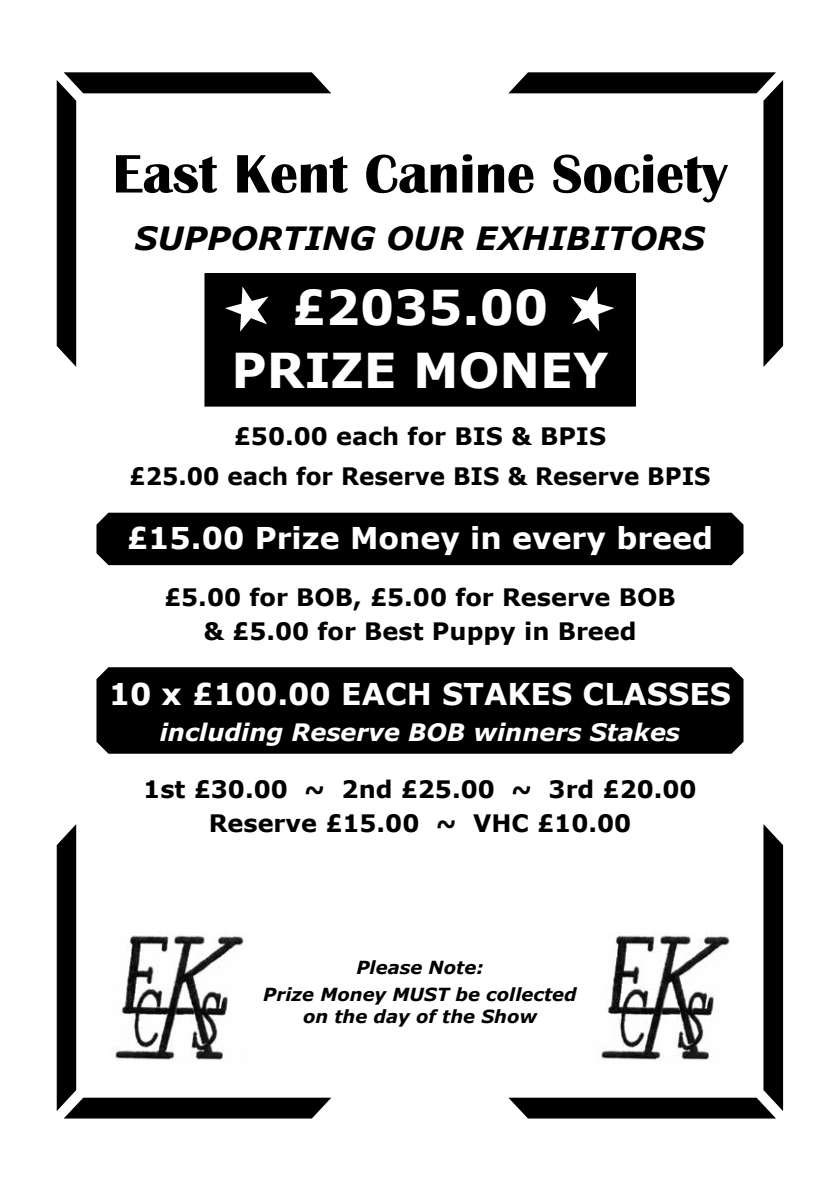
<style>
.page{position:relative;width:840px;height:1191px;background:#fff}
.page>*{position:absolute;margin:0;border:0;box-sizing:border-box;transform-origin:0 0}
.t1{font:700 56px "Britannic";color:#000}
.t2{font:700 48px/63.4px "Verdana";color:#fff;text-align:center}
.t3{font:italic 700 32px "Verdana";color:#000}
.t4{font:700 30px "Verdana";color:#fff}
.t5{font:700 24px/34.4px "Verdana";color:#000;text-align:center}
.t6{font:italic 700 24px "Verdana";color:#fff}
.t7{font:italic 700 18px/27.2px "Verdana";color:#000;text-align:center}
</style>
<div class="page">
<div style="left:96px;top:512px;width:648px;height:54px;background:#000"></div>
<div style="left:96px;top:667px;width:648px;height:87px;background:#000"></div>
<div style="left:205px;top:274px;width:430px;height:132px;background:#000"></div>
<div style="left:204px;top:273px;width:431px;height:133px;border:1px solid #000"></div>
<svg style="left:57px;top:824px;width:274px;height:294px"></svg>
<svg style="left:508px;top:824px;width:274px;height:294px"></svg>
<img style="left:107px;top:933px;width:141px;height:130px">
<img style="left:591px;top:933px;width:141px;height:130px">
<svg style="left:57px;top:72px;width:274px;height:295px"></svg>
<svg style="left:508px;top:72px;width:274px;height:295px"></svg>
<h1 class="t1" style="left:113px;top:142px;width:615px">East Kent Canine Society</h1>
<h3 class="t3" style="left:135px;top:218px;width:571px">SUPPORTING OUR EXHIBITORS</h3>
<h2 class="t2" style="left:231px;top:274px;width:378px">£2035.00<br>PRIZE MONEY</h2>
<p class="t5" style="left:129px;top:415px;width:582px;line-height:40.2px">£50.00 each for BIS &amp; BPIS<br>£25.00 each for Reserve BIS &amp; Reserve BPIS</p>
<p class="t4" style="left:127px;top:519px;width:587px">£15.00 Prize Money in every breed</p>
<p class="t5" style="left:164px;top:579px;width:513px">£5.00 for BOB, £5.00 for Reserve BOB &amp; £5.00 for Best Puppy in Breed</p>
<p class="t4" style="left:109px;top:674px;width:623px">10 x £100.00 EACH STAKES CLASSES</p>
<p class="t6" style="left:160px;top:716px;width:521px">including Reserve BOB winners Stakes</p>
<p class="t5" style="left:143px;top:771px;width:554px">1st £30.00 ~ 2nd £25.00 ~ 3rd £20.00<br>Reserve £15.00 ~ VHC £10.00</p>
<p class="t7" style="left:263px;top:953px;width:315px">Please Note:<br>Prize Money MUST be collected</p>
<p class="t7" style="left:303px;top:1001px;width:235px">on the day of the Show</p>
</div>
